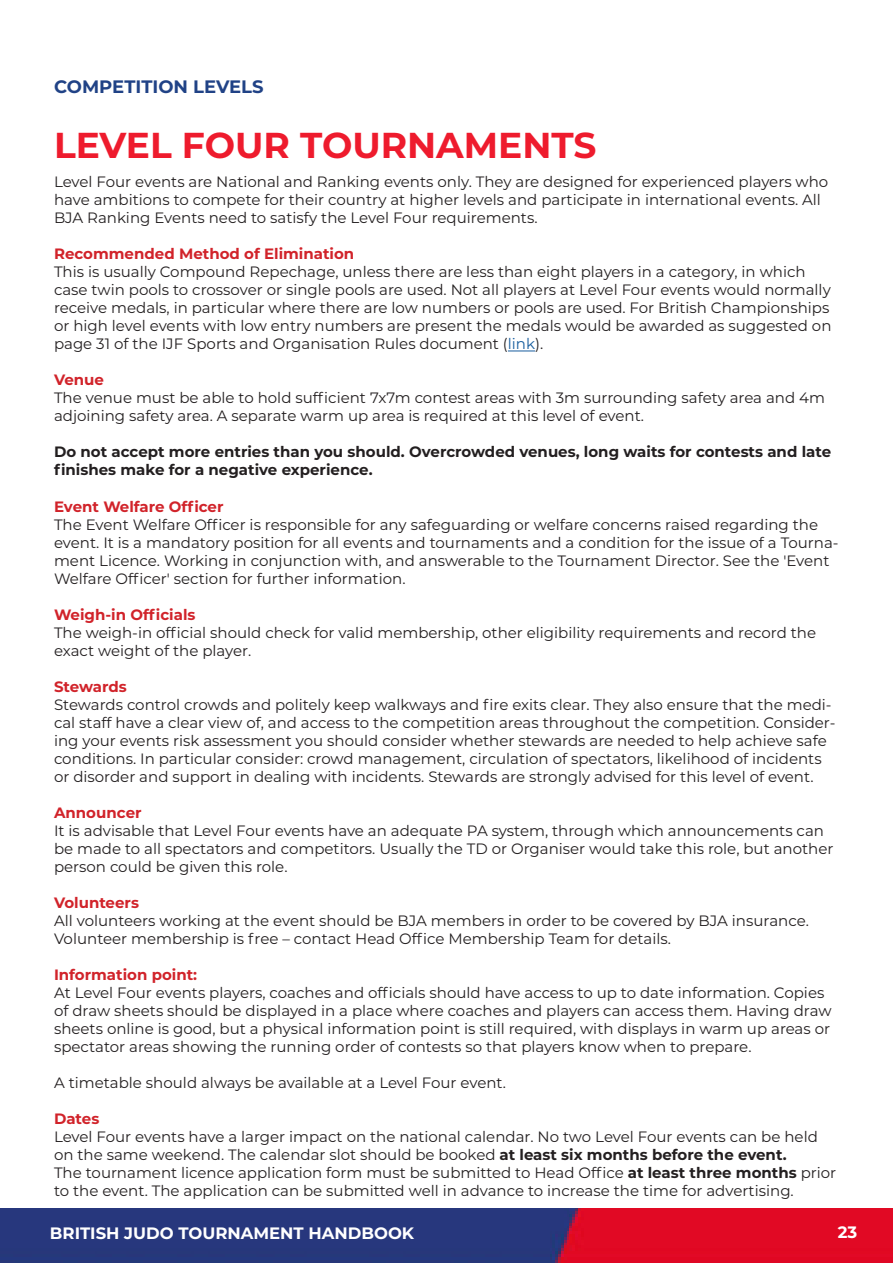
<style>
.page{position:relative;width:893px;height:1263px;background:#fff}
.page>*{position:absolute;margin:0;border:0;box-sizing:border-box;transform-origin:0 0}
.t1{font:700 36px "Montserrat";color:#ee1b2d}
.t2{font:700 18px "Montserrat";color:#204286}
.t3{font:700 16.5px "Montserrat";color:#fff}
.t4{font:15px/18px "Montserrat";color:#231f20}
.t5{font:700 15px "Montserrat";color:#d1232a}
.t6{font:700 15px "Montserrat";color:#231f20}
.s1{color:#175d9e}
.s2{font-weight:700}
</style>
<div class="page">
<img style="left:0;top:1209px;width:893px;height:54px">
<svg style="left:508px;top:351px;width:27px;height:1px"></svg>
<p class="t2" style="left:54px;top:74px;width:211px">COMPETITION LEVELS</p>
<p class="t1" style="left:54px;top:119px;width:544px">LEVEL FOUR TOURNAMENTS</p>
<p class="t4" style="left:54px;top:173px;width:776px">Level Four events are National and Ranking events only. They are designed for experienced players who have ambitions to compete for their country at higher levels and participate in international events. All<br>BJA Ranking Events need to satisfy the Level Four requirements.</p>
<p class="t5" style="left:54px;top:243px;width:302px">Recommended Method of Elimination</p>
<p class="t4" style="left:54px;top:263px;width:779px">This is usually Compound Repechage, unless there are less than eight players in a category, in which case twin pools to crossover or single pools are used. Not all players at Level Four events would normally receive medals, in particular where there are low numbers or pools are used. For British Championships or high level events with low entry numbers are present the medals would be awarded as suggested on page 31 of the IJF Sports and Organisation Rules document (<span class="s1">link</span>).</p>
<p class="t5" style="left:54px;top:369px;width:51px">Venue</p>
<p class="t4" style="left:54px;top:389px;width:772px">The venue must be able to hold sufficient 7x7m contest areas with 3m surrounding safety area and 4m adjoining safety area. A separate warm up area is required at this level of event.</p>
<p class="t6" style="left:54px;top:441px;width:779px">Do not accept more entries than you should. Overcrowded venues, long waits for contests and late</p>
<p class="t6" style="left:54px;top:459px;width:320px">finishes make for a negative experience.</p>
<p class="t5" style="left:54px;top:495px;width:171px">Event Welfare Officer</p>
<p class="t4" style="left:54px;top:515px;width:786px">The Event Welfare Officer is responsible for any safeguarding or welfare concerns raised regarding the event. It is a mandatory position for all events and tournaments and a condition for the issue of a Tourna&shy;ment Licence. Working in conjunction with, and answerable to the Tournament Director. See the 'Event Welfare Officer' section for further information.</p>
<p class="t5" style="left:54px;top:603px;width:143px">Weigh-in Officials</p>
<p class="t4" style="left:54px;top:623px;width:764px">The weigh-in official should check for valid membership, other eligibility requirements and record the exact weight of the player.</p>
<p class="t5" style="left:54px;top:675px;width:74px">Stewards</p>
<p class="t4" style="left:54px;top:695px;width:783px">Stewards control crowds and politely keep walkways and fire exits clear. They also ensure that the medi&shy;cal staff have a clear view of, and access to the competition areas throughout the competition. Consider&shy;ing your events risk assessment you should consider whether stewards are needed to help achieve safe conditions. In particular consider: crowd management, circulation of spectators, likelihood of incidents or disorder and support in dealing with incidents. Stewards are strongly advised for this level of event.</p>
<p class="t5" style="left:54px;top:801px;width:89px">Announcer</p>
<p class="t4" style="left:54px;top:821px;width:781px">It is advisable that Level Four events have an adequate PA system, through which announcements can be made to all spectators and competitors. Usually the TD or Organiser would take this role, but another person could be given this role.</p>
<p class="t5" style="left:54px;top:891px;width:86px">Volunteers</p>
<p class="t4" style="left:54px;top:911px;width:756px">All volunteers working at the event should be BJA members in order to be covered by BJA insurance.<br>Volunteer membership is free – contact Head Office Membership Team for details.</p>
<p class="t5" style="left:54px;top:963px;width:145px">Information point:</p>
<p class="t4" style="left:54px;top:983px;width:779px">At Level Four events players, coaches and officials should have access to up to date information. Copies of draw sheets should be displayed in a place where coaches and players can access them. Having draw sheets online is good, but a physical information point is still required, with displays in warm up areas or spectator areas showing the running order of contests so that players know when to prepare.</p>
<p class="t4" style="left:54px;top:1073px;width:453px">A timetable should always be available at a Level Four event.</p>
<p class="t5" style="left:54px;top:1107px;width:47px">Dates</p>
<p class="t4" style="left:54px;top:1127px;width:765px">Level Four events have a larger impact on the national calendar. No two Level Four events can be held on the same weekend. The calendar slot should be booked <span class="s2">at least six months before the event.</span></p>
<p class="t4" style="left:54px;top:1163px;width:784px">The tournament licence application form must be submitted to Head Office <span class="s2">at least three months</span> prior to the event. The application can be submitted well in advance to increase the time for advertising.</p>
<p class="t3" style="left:50px;top:1221px;width:366px">BRITISH JUDO TOURNAMENT HANDBOOK</p>
<p class="t3" style="left:838px;top:1221px;width:21px">23</p>
</div>
